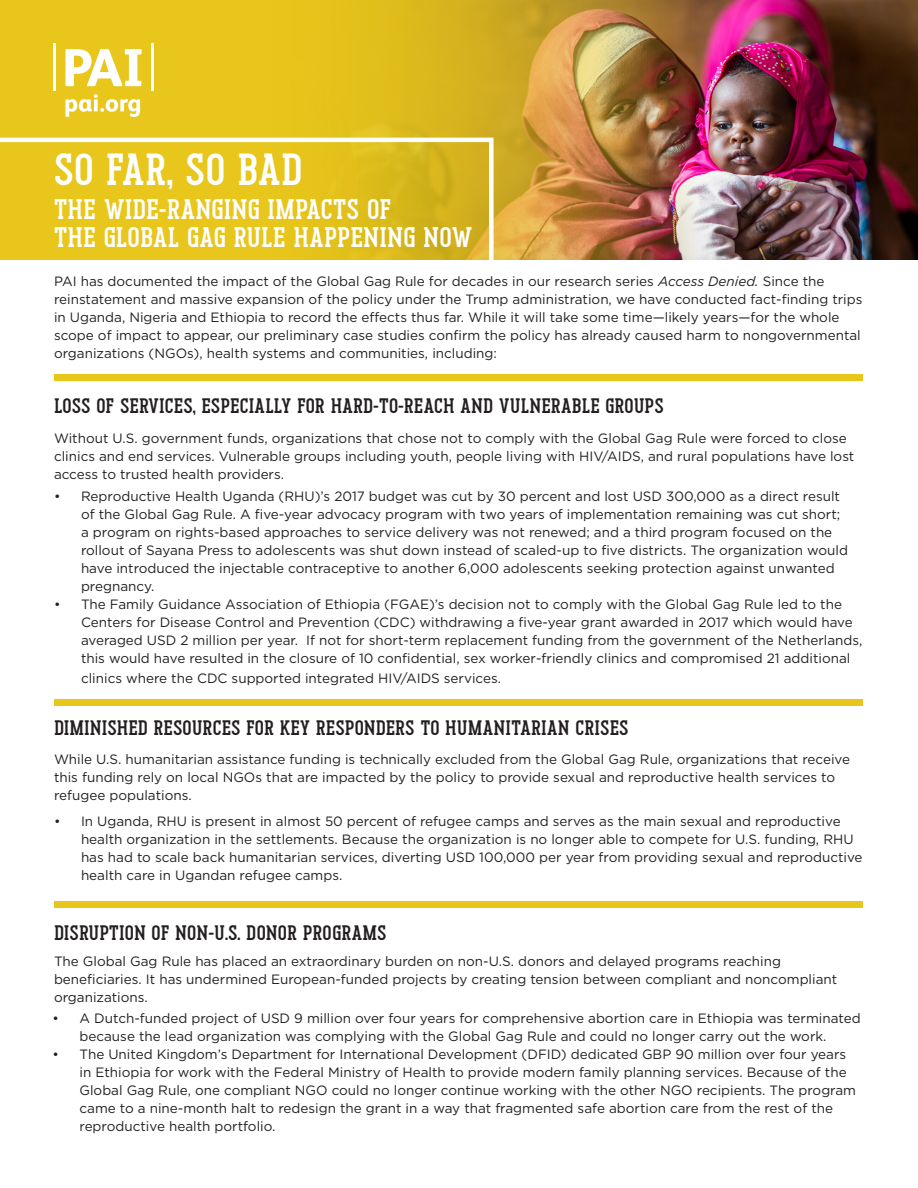
<style>
.page{position:relative;width:918px;height:1188px;background:#fff}
.page>*{position:absolute;margin:0;border:0;box-sizing:border-box;transform-origin:0 0}
.t1{font:45px "Pekora Bold Slab Serif";color:#fff}
.t2{font:28.5px "Pekora Bold Slab Serif";color:#fff}
.t3{font:21px "Pekora Bold Slab Serif";color:#231f20}
.t4{font:13.5px/18px "Gotham";color:#231f20}
.s1{font-style:italic}
</style>
<div class="page">
<img style="left:694px;top:0;width:224px;height:259px">
<div style="left:54px;top:374px;width:808px;height:7px;background:#e8c61b"></div>
<div style="left:54px;top:699px;width:808px;height:6px;background:#e8c61b"></div>
<img style="left:0;top:0;width:694px;height:259px">
<svg style="left:0;top:138px;width:494px;height:122px;background:#e3c325"></svg>
<svg style="left:66px;top:94px;width:74px;height:23px"></svg>
<svg style="left:65px;top:49px;width:77px;height:37px"></svg>
<hr style="left:151px;top:43px;width:3px;height:47px;background:#fff">
<hr style="left:53px;top:43px;width:3px;height:47px;background:#fff">
<div style="left:54px;top:901px;width:808px;height:6px;background:#e8c61b"></div>
<p class="t1" style="left:54px;top:144px;width:250px">SO FAR, SO BAD</p>
<p class="t2" style="left:54px;top:193px;width:339px">THE WIDE-RANGING IMPACTS OF</p>
<p class="t2" style="left:54px;top:221px;width:420px">THE GLOBAL GAG RULE HAPPENING NOW</p>
<p class="t4" style="left:54px;top:272px;width:810px">PAI has documented the impact of the Global Gag Rule for decades in our research series <span class="s1">Access Denied.</span> Since the reinstatement and massive expansion of the policy under the Trump administration, we have conducted fact-finding trips in Uganda, Nigeria and Ethiopia to record the effects thus far. While it will take some time—likely years—for the whole scope of impact to appear, our preliminary case studies confirm the policy has already caused harm to nongovernmental organizations (NGOs), health systems and communities, including:</p>
<p class="t3" style="left:54px;top:394px;width:611px">LOSS OF SERVICES, ESPECIALLY FOR HARD-TO-REACH AND VULNERABLE GROUPS</p>
<p class="t4" style="left:54px;top:429px;width:802px">Without U.S. government funds, organizations that chose not to comply with the Global Gag Rule were forced to close clinics and end services. Vulnerable groups including youth, people living with HIV/AIDS, and rural populations have lost access to trusted health providers.</p>
<p class="t4" style="left:81px;top:487px;width:768px;text-indent:-27px">• Reproductive Health Uganda (RHU)’s 2017 budget was cut by 30 percent and lost USD 300,000 as a direct result of the Global Gag Rule. A five-year advocacy program with two years of implementation remaining was cut short; a program on rights-based approaches to service delivery was not renewed; and a third program focused on the rollout of Sayana Press to adolescents was shut down instead of scaled-up to five districts. The organization would have introduced the injectable contraceptive to another 6,000 adolescents seeking protection against unwanted pregnancy.</p>
<p class="t4" style="left:81px;top:595px;width:783px;text-indent:-27px">• The Family Guidance Association of Ethiopia (FGAE)’s decision not to comply with the Global Gag Rule led to the Centers for Disease Control and Prevention (CDC) withdrawing a five-year grant awarded in 2017 which would have averaged USD 2 million per year. If not for short-term replacement funding from the government of the Netherlands, this would have resulted in the closure of 10 confidential, sex worker-friendly clinics and compromised 21 additional</p>
<p class="t4" style="left:81px;top:669px;width:422px">clinics where the CDC supported integrated HIV/AIDS services.</p>
<p class="t3" style="left:54px;top:716px;width:576px">DIMINISHED RESOURCES FOR KEY RESPONDERS TO HUMANITARIAN CRISES</p>
<p class="t4" style="left:54px;top:750px;width:798px">While U.S. humanitarian assistance funding is technically excluded from the Global Gag Rule, organizations that receive this funding rely on local NGOs that are impacted by the policy to provide sexual and reproductive health services to refugee populations.</p>
<p class="t4" style="left:81px;top:812px;width:783px;text-indent:-27px">• In Uganda, RHU is present in almost 50 percent of refugee camps and serves as the main sexual and reproductive health organization in the settlements. Because the organization is no longer able to compete for U.S. funding, RHU has had to scale back humanitarian services, diverting USD 100,000 per year from providing sexual and reproductive health care in Ugandan refugee camps.</p>
<p class="t3" style="left:54px;top:921px;width:334px">DISRUPTION OF NON-U.S. DONOR PROGRAMS</p>
<p class="t4" style="left:54px;top:952px;width:785px">The Global Gag Rule has placed an extraordinary burden on non-U.S. donors and delayed programs reaching beneficiaries. It has undermined European-funded projects by creating tension between compliant and noncompliant organizations.</p>
<p class="t4" style="left:52px;top:1009px;width:810px;text-align:center">• A Dutch-funded project of USD 9 million over four years for comprehensive abortion care in Ethiopia was terminated because the lead organization was complying with the Global Gag Rule and could no longer carry out the work.</p>
<p class="t4" style="left:80px;top:1045px;width:778px;text-indent:-27px">• The United Kingdom’s Department for International Development (DFID) dedicated GBP 90 million over four years in Ethiopia for work with the Federal Ministry of Health to provide modern family planning services. Because of the Global Gag Rule, one compliant NGO could no longer continue working with the other NGO recipients. The program came to a nine-month halt to redesign the grant in a way that fragmented safe abortion care from the rest of the reproductive health portfolio.</p>
</div>
